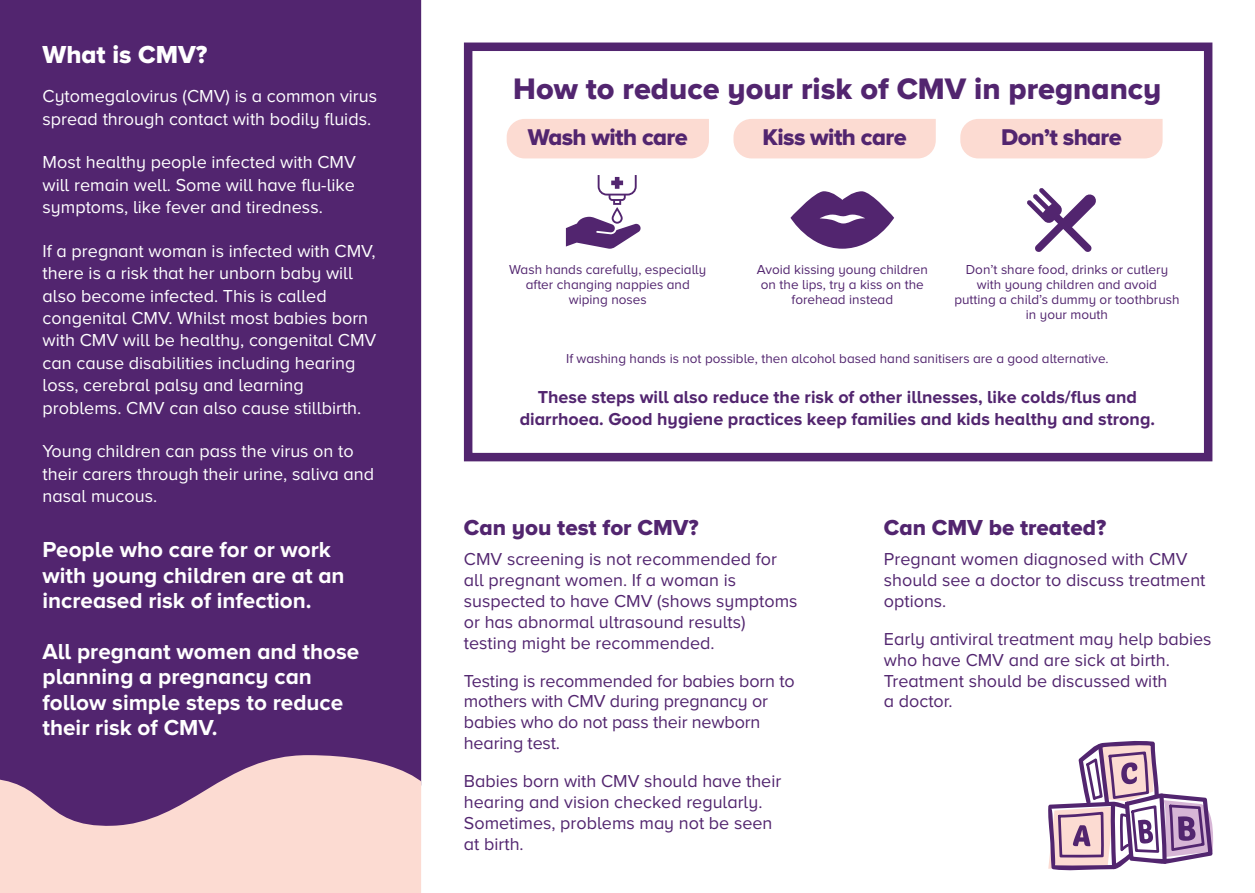
<style>
.page{position:relative;width:1255px;height:893px;background:#fff}
.page>*{position:absolute;margin:0;border:0;box-sizing:border-box;transform-origin:0 0}
.t1{font:30.75px "Proxima Nova A Extrabld";color:#52256f}
.t2{font:25.5px "Proxima Nova A Extrabld";color:#fff}
.t3{font:23.55px "Proxima Nova A Extrabld";letter-spacing:-.025em;color:#52256f}
.t4{font:700 22.5px/25.3px "Proxima Nova A";color:#fff}
.t5{font:22.5px "Proxima Nova A Extrabld";color:#52256f}
.t6{font:18px/20.9px "Proxima Nova A";color:#52256f}
.t7{font:18px/22.4px "Proxima Nova A";color:#fff}
.t8{font:700 18px/22.5px "Proxima Nova A";color:#52256f;text-align:center}
.t9{font:13.5px/15px "Proxima Nova A";color:#52256f;text-align:center}
</style>
<div class="page">
<svg style="left:421px;top:0;width:1px;height:786px"></svg>
<div style="left:464px;top:43px;width:748px;height:418px;border:9px solid #52256f"></div>
<div style="left:506px;top:119px;width:203px;height:39px;background:#fcdbd2"></div>
<div style="left:960px;top:119px;width:202px;height:39px;background:#fcdbd2"></div>
<div style="left:0;top:0;width:421px;height:755px;background:#52256f"></div>
<svg style="left:733px;top:42px;width:202px;height:420px"></svg>
<svg style="left:1027px;top:188px;width:69px;height:64px"></svg>
<svg style="left:566px;top:175px;width:75px;height:74px"></svg>
<svg style="left:1048px;top:741px;width:166px;height:130px"></svg>
<svg style="left:0;top:755px;width:421px;height:138px;background:#d5b1bb"></svg>
<h2 class="t2" style="left:43px;top:43px;width:166px">What is CMV?</h2>
<p class="t7" style="left:43px;top:86px;width:336px">Cytomegalovirus (CMV) is a common virus spread through contact with bodily fluids.</p>
<p class="t7" style="left:43px;top:152px;width:315px;text-align:justify">Most healthy people infected with CMV will remain well. Some will have flu-like symptoms, like fever and tiredness.</p>
<p class="t7" style="left:43px;top:241px;width:335px">If a pregnant woman is infected with CMV, there is a risk that her unborn baby will also become infected. This is called congenital CMV. Whilst most babies born with CMV will be healthy, congenital CMV can cause disabilities including hearing loss, cerebral palsy and learning problems. CMV can also cause stillbirth.</p>
<p class="t7" style="left:43px;top:441px;width:333px">Young children can pass the virus on to their carers through their urine, saliva and nasal mucous.</p>
<p class="t4" style="left:43px;top:538px;width:303px">People who care for or work with young children are at an increased risk of infection.</p>
<p class="t4" style="left:43px;top:640px;width:318px">All pregnant women and those planning a pregnancy can follow simple steps to reduce their risk of CMV.</p>
<h1 class="t1" style="left:513px;top:76px;width:649px">How to reduce your risk of CMV in pregnancy</h1>
<h3 class="t3" style="left:528px;top:127px;width:161px">Wash with care</h3>
<h3 class="t3" style="left:762px;top:127px;width:145px">Kiss with care</h3>
<h3 class="t3" style="left:1001px;top:127px;width:122px">Don’t share</h3>
<p class="t9" style="left:509px;top:263px;width:199px">Wash hands carefully, especially after changing nappies and wiping noses</p>
<p class="t9" style="left:756px;top:263px;width:172px">Avoid kissing young children on the lips, try a kiss on the forehead instead</p>
<p class="t9" style="left:954px;top:263px;width:227px">Don’t share food, drinks or cutlery with young children and avoid<br>putting a child’s dummy or toothbrush in your mouth</p>
<p class="t9" style="left:566px;top:352px;width:544px">If washing hands is not possible, then alcohol based hand sanitisers are a good alternative.</p>
<p class="t8" style="left:519px;top:386px;width:637px">These steps will also reduce the risk of other illnesses, like colds/flus and diarrhoea. Good hygiene practices keep families and kids healthy and strong.</p>
<p class="t5" style="left:464px;top:518px;width:236px">Can you test for CMV?</p>
<p class="t6" style="left:464px;top:549px;width:335px">CMV screening is not recommended for all pregnant women. If a woman is suspected to have CMV (shows symptoms or has abnormal ultrasound results) testing might be recommended.</p>
<p class="t6" style="left:464px;top:671px;width:332px">Testing is recommended for babies born to mothers with CMV during pregnancy or babies who do not pass their newborn hearing test.</p>
<p class="t6" style="left:464px;top:772px;width:319px">Babies born with CMV should have their hearing and vision checked regularly.<br>Sometimes, problems may not be seen at birth.</p>
<p class="t5" style="left:883px;top:518px;width:224px">Can CMV be treated?</p>
<p class="t6" style="left:883px;top:549px;width:323px">Pregnant women diagnosed with CMV should see a doctor to discuss treatment options.</p>
<p class="t6" style="left:883px;top:629px;width:329px">Early antiviral treatment may help babies who have CMV and are sick at birth.<br>Treatment should be discussed with<br>a doctor.</p>
</div>
